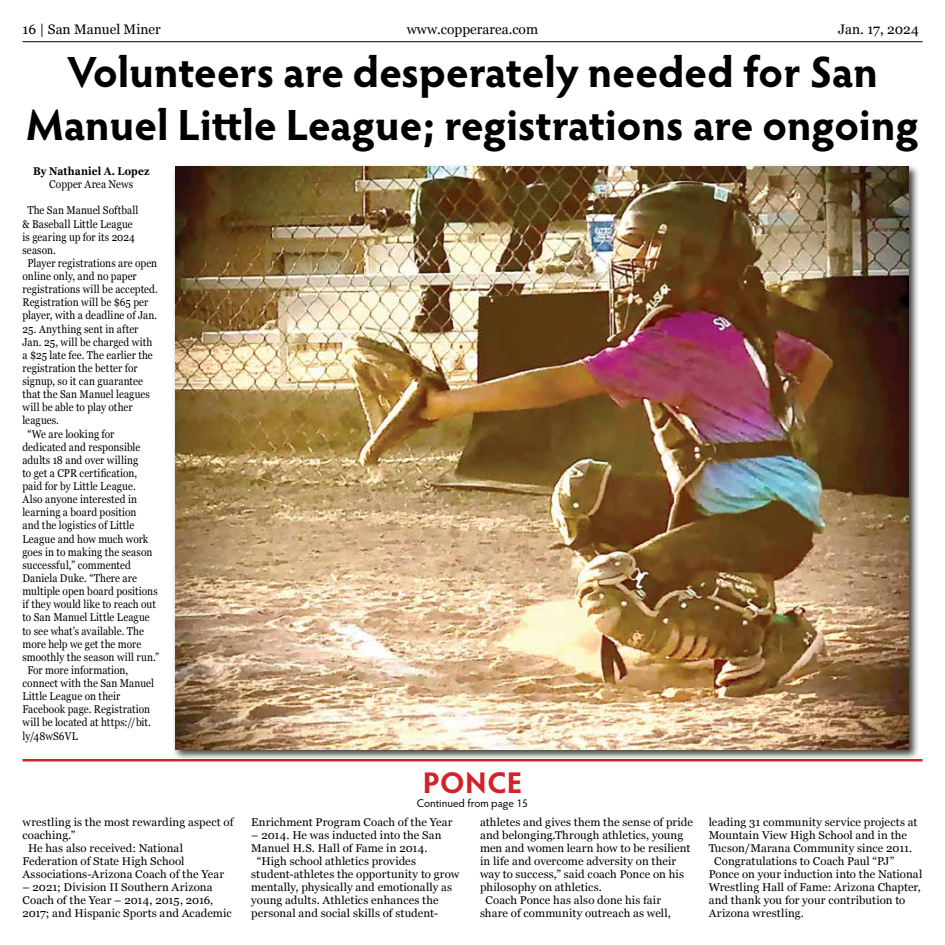
<style>
.page{position:relative;width:945px;height:945px;background:#fff}
.page>*{position:absolute;margin:0;border:0;box-sizing:border-box;transform-origin:0 0}
.t1{font:700 43.75px/52.5px "Hypatia Sans Pro";color:#000;text-align:center}
.t2{font:700 30px "Hypatia Sans Pro";letter-spacing:.02em;color:#d2232a}
.t3{font:13.75px "Georgia";color:#000}
.t4{font:11.25px/13.1px "Georgia";letter-spacing:.01em;color:#000}
.t5{font:11.25px "Georgia";letter-spacing:.01em;color:#000;scale:.9 1}
.t6{font:11.25px "Hypatia Sans Pro";color:#000}
.t7{font:700 11.25px "Georgia";letter-spacing:.01em;color:#000;scale:.9 1}
</style>
<div class="page">
<hr style="left:22px;top:41px;width:900px;height:1px;background:#000">
<hr style="left:22px;top:759px;width:900px;height:3px;background:#d2232a">
<div style="left:172px;top:164px;width:748px;height:597px;background:#000;opacity:.75"></div>
<img style="left:175px;top:167px;width:734px;height:583px">
<p class="t3" style="left:22px;top:19px;width:140px">16 | San Manuel Miner</p>
<p class="t3" style="left:407px;top:19px;width:133px">www.copperarea.com</p>
<p class="t3" style="left:838px;top:19px;width:82px">Jan. 17, 2024</p>
<h1 class="t1" style="left:26px;top:44px;width:894px">Volunteers are desperately needed for San<br>Manuel Little League; registrations are ongoing</h1>
<p class="t7" style="left:33px;top:163px;width:131px">By Nathaniel A. Lopez</p>
<p class="t5" style="left:49px;top:176px;width:95px">Copper Area News</p>
<p class="t5" style="left:27px;top:202px;width:125px">The San Manuel Softball</p>
<p class="t5" style="left:23px;top:215px;width:124px">&amp; Baseball Little League</p>
<p class="t5" style="left:23px;top:229px;width:127px">is gearing up for its 2024</p>
<p class="t5" style="left:23px;top:242px;width:39px">season.</p>
<p class="t5" style="left:27px;top:255px;width:146px">Player registrations are open</p>
<p class="t5" style="left:23px;top:268px;width:128px">online only, and no paper</p>
<p class="t5" style="left:23px;top:281px;width:152px">registrations will be accepted.</p>
<p class="t5" style="left:23px;top:294px;width:141px">Registration will be $65 per</p>
<p class="t5" style="left:23px;top:307px;width:151px">player, with a deadline of Jan.</p>
<p class="t5" style="left:23px;top:320px;width:130px">25. Anything sent in after</p>
<p class="t5" style="left:23px;top:334px;width:146px">Jan. 25, will be charged with</p>
<p class="t5" style="left:23px;top:347px;width:146px">a $25 late fee. The earlier the</p>
<p class="t5" style="left:23px;top:360px;width:129px">registration the better for</p>
<p class="t5" style="left:23px;top:373px;width:135px">signup, so it can guarantee</p>
<p class="t5" style="left:23px;top:386px;width:143px">that the San Manuel leagues</p>
<p class="t5" style="left:23px;top:399px;width:124px">will be able to play other</p>
<p class="t5" style="left:23px;top:412px;width:42px">leagues.</p>
<p class="t5" style="left:27px;top:425px;width:98px">“We are looking for</p>
<p class="t5" style="left:23px;top:439px;width:132px">dedicated and responsible</p>
<p class="t5" style="left:23px;top:452px;width:130px">adults 18 and over willing</p>
<p class="t5" style="left:23px;top:465px;width:129px">to get a CPR certification,</p>
<p class="t5" style="left:23px;top:478px;width:127px">paid for by Little League.</p>
<p class="t5" style="left:23px;top:491px;width:129px">Also anyone interested in</p>
<p class="t5" style="left:23px;top:504px;width:128px">learning a board position</p>
<p class="t5" style="left:23px;top:517px;width:126px">and the logistics of Little</p>
<p class="t5" style="left:23px;top:531px;width:141px">League and how much work</p>
<p class="t5" style="left:23px;top:544px;width:146px">goes in to making the season</p>
<p class="t5" style="left:23px;top:557px;width:122px">successful,” commented</p>
<p class="t5" style="left:23px;top:570px;width:129px">Daniela Duke. “There are</p>
<p class="t5" style="left:23px;top:583px;width:152px">multiple open board positions</p>
<p class="t5" style="left:23px;top:596px;width:150px">if they would like to reach out</p>
<p class="t5" style="left:23px;top:609px;width:143px">to San Manuel Little League</p>
<p class="t5" style="left:23px;top:622px;width:136px">to see what’s available. The</p>
<p class="t5" style="left:23px;top:636px;width:133px">more help we get the more</p>
<p class="t5" style="left:23px;top:649px;width:154px">smoothly the season will run.”</p>
<p class="t5" style="left:27px;top:662px;width:114px">For more information,</p>
<p class="t5" style="left:23px;top:675px;width:148px">connect with the San Manuel</p>
<p class="t5" style="left:23px;top:688px;width:110px">Little League on their</p>
<p class="t5" style="left:23px;top:701px;width:143px">Facebook page. Registration</p>
<p class="t5" style="left:23px;top:714px;width:144px">will be located at https://bit.</p>
<p class="t5" style="left:23px;top:727px;width:63px">ly/48wS6VL</p>
<p class="t4" style="left:22px;top:815px;width:213px">wrestling is the most rewarding aspect of</p>
<p class="t4" style="left:22px;top:828px;width:54px">coaching.”</p>
<p class="t4" style="left:28px;top:841px;width:156px">He has also received: National</p>
<p class="t4" style="left:22px;top:854px;width:164px">Federation of State High School</p>
<p class="t4" style="left:22px;top:867px;width:203px">Associations-Arizona Coach of the Year</p>
<p class="t4" style="left:22px;top:880px;width:211px">– 2021; Division II Southern Arizona<br>Coach of the Year – 2014, 2015, 2016,<br>2017; and Hispanic Sports and Academic</p>
<h2 class="t2" style="left:423px;top:762px;width:101px">PONCE</h2>
<p class="t6" style="left:417px;top:795px;width:113px">Continued from page 15</p>
<p class="t4" style="left:251px;top:815px;width:203px">Enrichment Program Coach of the Year</p>
<p class="t4" style="left:251px;top:828px;width:192px">– 2014. He was inducted into the San</p>
<p class="t4" style="left:251px;top:841px;width:178px">Manuel H.S. Hall of Fame in 2014.</p>
<p class="t4" style="left:257px;top:854px;width:161px">“High school athletics provides</p>
<p class="t4" style="left:251px;top:867px;width:210px">student-athletes the opportunity to grow</p>
<p class="t4" style="left:251px;top:880px;width:203px">mentally, physically and emotionally as</p>
<p class="t4" style="left:251px;top:893px;width:189px">young adults. Athletics enhances the</p>
<p class="t4" style="left:251px;top:907px;width:188px">personal and social skills of student-</p>
<p class="t4" style="left:480px;top:815px;width:214px">athletes and gives them the sense of pride</p>
<p class="t4" style="left:480px;top:828px;width:205px">and belonging.Through athletics, young</p>
<p class="t4" style="left:480px;top:841px;width:212px">men and women learn how to be resilient</p>
<p class="t4" style="left:480px;top:854px;width:198px">in life and overcome adversity on their</p>
<p class="t4" style="left:480px;top:867px;width:206px">way to success,” said coach Ponce on his</p>
<p class="t4" style="left:480px;top:880px;width:123px">philosophy on athletics.</p>
<p class="t4" style="left:486px;top:893px;width:177px">Coach Ponce has also done his fair</p>
<p class="t4" style="left:480px;top:907px;width:192px">share of community outreach as well,</p>
<p class="t4" style="left:709px;top:815px;width:210px">leading 31 community service projects at</p>
<p class="t4" style="left:709px;top:828px;width:200px">Mountain View High School and in the</p>
<p class="t4" style="left:709px;top:841px;width:205px">Tucson/Marana Community since 2011.</p>
<p class="t4" style="left:714px;top:854px;width:182px">Congratulations to Coach Paul “PJ”</p>
<p class="t4" style="left:709px;top:867px;width:215px">Ponce on your induction into the National</p>
<p class="t4" style="left:709px;top:880px;width:214px">Wrestling Hall of Fame: Arizona Chapter,</p>
<p class="t4" style="left:709px;top:893px;width:198px">and thank you for your contribution to</p>
<p class="t4" style="left:709px;top:907px;width:97px">Arizona wrestling.</p>
</div>
